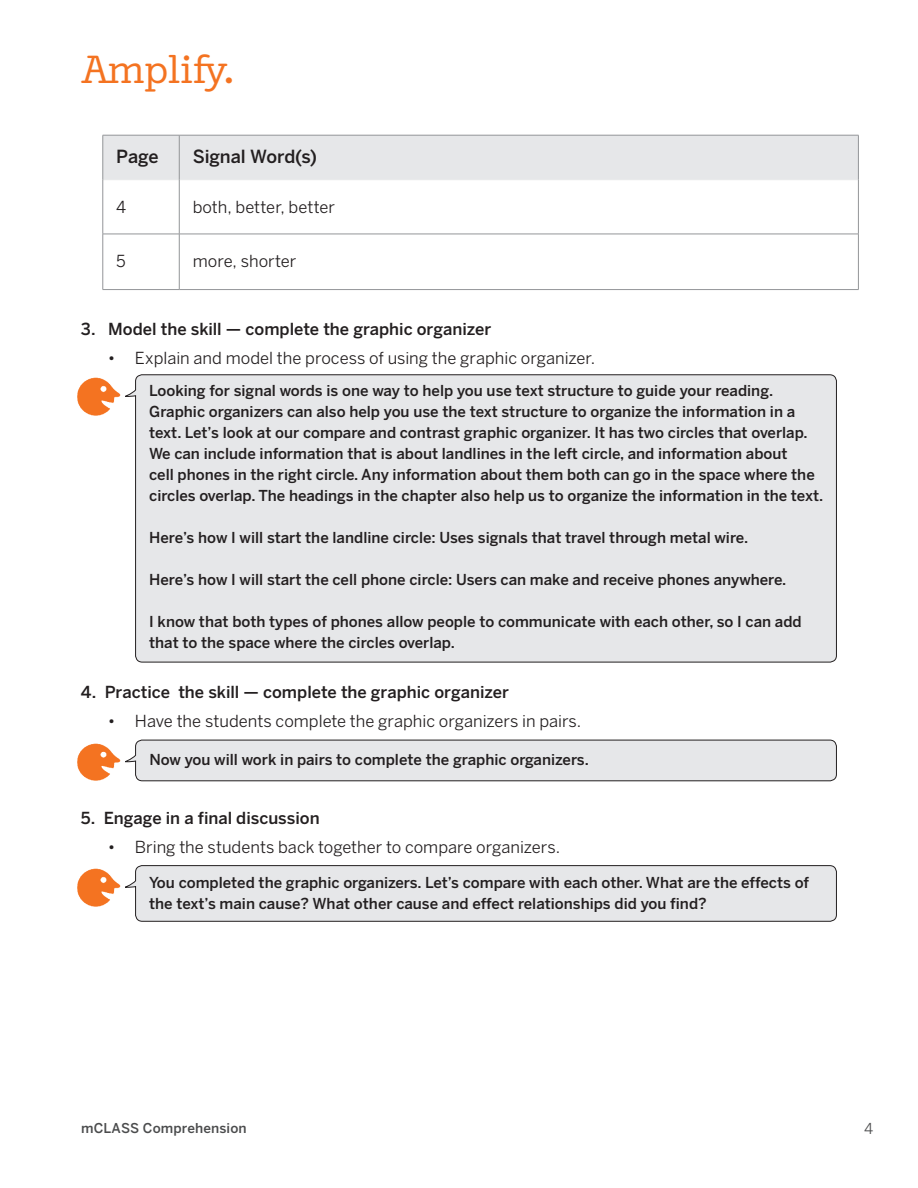
<style>
.page{position:relative;width:918px;height:1188px;background:#fff}
.page>*{position:absolute;margin:0;border:0;box-sizing:border-box;transform-origin:0 0}
.t1{font:39px "Amplify";color:#f47321}
.t2{font:500 18px "Benton Sans";letter-spacing:-.005em;color:#231f20}
.t3{font:16.5px "Benton Sans";color:#231f20}
.t4{font:500 16.5px "Benton Sans";color:#231f20}
.t5{font:500 15px/21px "Benton Sans";color:#231f20}
.t6{font:15px "Benton Sans";color:#4b4c4d}
.t7{font:500 13.5px "Benton Sans";letter-spacing:.01em;color:#4b4c4d}
</style>
<div class="page">
<div style="left:104px;top:136px;width:754px;height:43px;background:#e6e7e9"></div>
<hr style="left:103px;top:179px;width:76px;height:1px;background:#e8e9ea">
<hr style="left:179px;top:179px;width:679px;height:1px;background:#e8e9ea">
<hr style="left:103px;top:234px;width:76px;height:1px;background:#939598">
<hr style="left:179px;top:234px;width:680px;height:1px;background:#939598">
<hr style="left:103px;top:289px;width:76px;height:1px;background:#939598">
<hr style="left:179px;top:289px;width:680px;height:1px;background:#939598">
<hr style="left:103px;top:135px;width:76px;height:1px;background:#939598">
<hr style="left:103px;top:135px;width:1px;height:45px;background:#939598">
<hr style="left:103px;top:180px;width:1px;height:54px;background:#939598">
<hr style="left:103px;top:234px;width:1px;height:55px;background:#939598">
<hr style="left:179px;top:135px;width:680px;height:1px;background:#939598">
<hr style="left:179px;top:135px;width:1px;height:45px;background:#939598">
<hr style="left:858px;top:135px;width:1px;height:45px;background:#939598">
<hr style="left:179px;top:180px;width:1px;height:54px;background:#939598">
<hr style="left:858px;top:180px;width:1px;height:54px;background:#939598">
<hr style="left:179px;top:234px;width:1px;height:55px;background:#939598">
<hr style="left:858px;top:234px;width:1px;height:55px;background:#939598">
<div style="left:125px;top:374px;width:712px;height:288px;background:#e6e7e9"></div>
<img style="left:77px;top:378px;width:43px;height:38px">
<svg style="left:125px;top:865px;width:712px;height:57px;background:#dfdfe1"></svg>
<img style="left:77px;top:869px;width:43px;height:37px">
<div style="left:125px;top:740px;width:712px;height:41px;background:#e6e7e9"></div>
<img style="left:77px;top:743px;width:43px;height:38px">
<h1 class="t1" style="left:81px;top:46px;width:155px">¬.</h1>
<p class="t2" style="left:116px;top:145px;width:44px">Page</p>
<p class="t2" style="left:193px;top:145px;width:126px">Signal Word(s)</p>
<p class="t3" style="left:116px;top:197px;width:11px">4</p>
<p class="t3" style="left:193px;top:197px;width:144px">both, better, better</p>
<p class="t3" style="left:116px;top:251px;width:11px">5</p>
<p class="t3" style="left:193px;top:251px;width:105px">more, shorter</p>
<p class="t4" style="left:81px;top:318px;width:412px">3. Model the skill — complete the graphic organizer</p>
<p class="t3" style="left:108px;top:348px;width:489px">• Explain and model the process of using the graphic organizer.</p>
<p class="t5" style="left:149px;top:380px;width:676px">Looking for signal words is one way to help you use text structure to guide your reading.<br>Graphic organizers can also help you use the text structure to organize the information in a text. Let’s look at our compare and contrast graphic organizer. It has two circles that overlap.<br>We can include information that is about landlines in the left circle, and information about<br>cell phones in the right circle. Any information about them both can go in the space where the circles overlap. The headings in the chapter also help us to organize the information in the text.</p>
<p class="t5" style="left:149px;top:527px;width:601px">Here’s how I will start the landline circle: Uses signals that travel through metal wire.</p>
<p class="t5" style="left:149px;top:569px;width:639px">Here’s how I will start the cell phone circle: Users can make and receive phones anywhere.</p>
<p class="t5" style="left:149px;top:611px;width:654px">I know that both types of phones allow people to communicate with each other, so I can add that to the space where the circles overlap.</p>
<p class="t4" style="left:81px;top:682px;width:429px">4. Practice the skill — complete the graphic organizer</p>
<p class="t3" style="left:108px;top:712px;width:475px">• Have the students complete the graphic organizers in pairs.</p>
<p class="t5" style="left:149px;top:750px;width:441px">Now you will work in pairs to complete the graphic organizers.</p>
<p class="t4" style="left:81px;top:808px;width:240px">5. Engage in a final discussion</p>
<p class="t3" style="left:108px;top:838px;width:454px">• Bring the students back together to compare organizers.</p>
<p class="t5" style="left:149px;top:872px;width:661px">You completed the graphic organizers. Let’s compare with each other. What are the effects of the text’s main cause? What other cause and effect relationships did you find?</p>
<p class="t7" style="left:81px;top:1120px;width:167px">mCLASS Comprehension</p>
<p class="t6" style="left:864px;top:1120px;width:11px">4</p>
</div>
